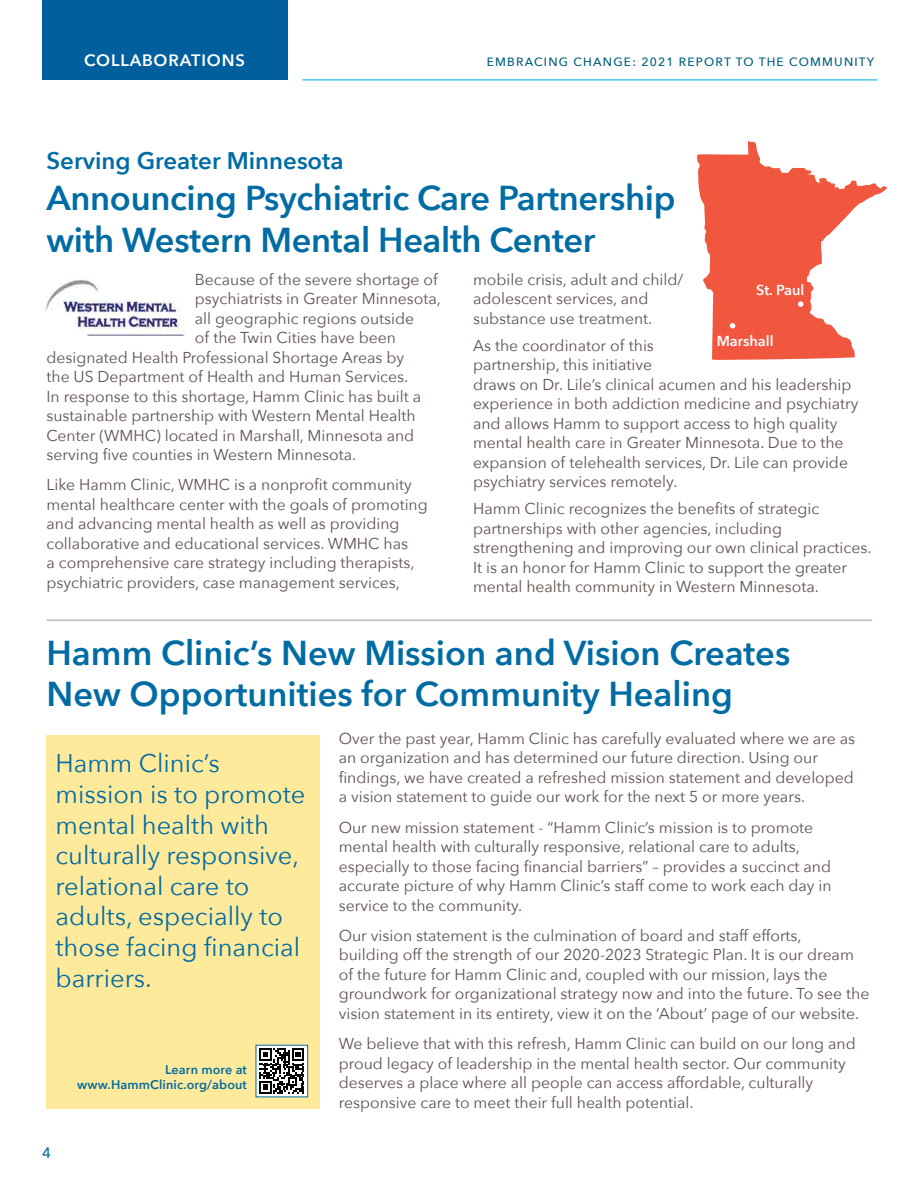
<style>
.page{position:relative;width:918px;height:1188px;background:#fff}
.page>*{position:absolute;margin:0;border:0;box-sizing:border-box;transform-origin:0 0}
.t1{font:600 34.5px/41.4px "Avenir Next";letter-spacing:-.01em;color:#006ca3}
.t2{font:25.5px/30.6px "Avenir Next";color:#006ca3}
.t3{font:600 24px "Avenir Next";color:#006ca3}
.t4{font:600 16.5px "Avenir Next";letter-spacing:.05em;color:#fff}
.t5{font:15.75px/19.5px "Avenir Next";color:#5e514e}
.t6{font:500 15px "Avenir Next";color:#006ca3}
.t7{font:600 14.4px "Avenir Next";color:#fff}
.t8{font:600 12.6px/14.7px "Avenir Next";letter-spacing:.01em;color:#006ca3;text-align:right}
.t9{font:500 12px "Avenir Next";letter-spacing:.1em;color:#005d7d}
</style>
<div class="page">
<div style="left:42px;top:0;width:245px;height:80px;background:#005f9c"></div>
<img style="left:45px;top:279px;width:140px;height:57px">
<hr style="left:46px;top:620px;width:826px;height:1px;background:#a39a97">
<svg style="left:697px;top:141px;width:190px;height:219px"></svg>
<hr style="left:302px;top:79px;width:575px;height:2px;background:#49c7ed">
<div style="left:46px;top:735px;width:274px;height:374px;background:#ffe99b"></div>
<div style="left:256px;top:1045px;width:52px;height:52px;background:#fff"></div>
<svg style="left:259px;top:1048px;width:45px;height:46px"></svg>
<p class="t4" style="left:84px;top:46px;width:162px">COLLABORATIONS</p>
<p class="t9" style="left:487px;top:51px;width:389px">EMBRACING CHANGE: 2021 REPORT TO THE COMMUNITY</p>
<p class="t3" style="left:46px;top:140px;width:299px">Serving Greater Minnesota</p>
<p class="t1" style="left:46px;top:177px;width:631px">Announcing Psychiatric Care Partnership with Western Mental Health Center</p>
<p class="t5" style="left:195px;top:269px;width:244px">Because of the severe shortage of</p>
<p class="t5" style="left:195px;top:288px;width:248px">psychiatrists in Greater Minnesota,</p>
<p class="t5" style="left:195px;top:308px;width:221px">all geographic regions outside</p>
<p class="t5" style="left:195px;top:327px;width:203px">of the Twin Cities have been</p>
<p class="t5" style="left:46px;top:347px;width:359px">designated Health Professional Shortage Areas by</p>
<p class="t5" style="left:46px;top:366px;width:363px">the US Department of Health and Human Services.</p>
<p class="t5" style="left:46px;top:386px;width:376px">In response to this shortage, Hamm Clinic has built a</p>
<p class="t5" style="left:46px;top:405px;width:371px">sustainable partnership with Western Mental Health</p>
<p class="t5" style="left:46px;top:425px;width:369px">Center (WMHC) located in Marshall, Minnesota and</p>
<p class="t5" style="left:46px;top:444px;width:311px">serving five counties in Western Minnesota.</p>
<p class="t5" style="left:46px;top:475px;width:383px">Like Hamm Clinic, WMHC is a nonprofit community mental healthcare center with the goals of promoting and advancing mental health as well as providing collaborative and educational services. WMHC has<br>a comprehensive care strategy including therapists, psychiatric providers, case management services,</p>
<p class="t5" style="left:473px;top:269px;width:212px">mobile crisis, adult and child/ adolescent services, and substance use treatment.</p>
<p class="t5" style="left:473px;top:335px;width:387px">As the coordinator of this<br>partnership, this initiative<br>draws on Dr. Lile’s clinical acumen and his leadership experience in both addiction medicine and psychiatry and allows Hamm to support access to high quality mental health care in Greater Minnesota. Due to the expansion of telehealth services, Dr. Lile can provide psychiatry services remotely.</p>
<p class="t5" style="left:473px;top:498px;width:400px">Hamm Clinic recognizes the benefits of strategic partnerships with other agencies, including strengthening and improving our own clinical practices.<br>It is an honor for Hamm Clinic to support the greater mental health community in Western Minnesota.</p>
<p class="t7" style="left:756px;top:278px;width:50px">St. Paul</p>
<p class="t7" style="left:717px;top:329px;width:58px">Marshall</p>
<p class="t1" style="left:46px;top:631px;width:745px">Hamm Clinic’s New Mission and Vision Creates<br>New Opportunities for Community Healing</p>
<p class="t2" style="left:56px;top:747px;width:252px">Hamm Clinic’s mission is to promote mental health with culturally responsive, relational care to adults, especially to those facing financial barriers.</p>
<p class="t6" style="left:42px;top:1140px;width:10px">4</p>
<p class="t8" style="left:77px;top:1062px;width:171px">Learn more at www.HammClinic.org/about</p>
<p class="t5" style="left:339px;top:728px;width:518px">Over the past year, Hamm Clinic has carefully evaluated where we are as an organization and has determined our future direction. Using our findings, we have created a refreshed mission statement and developed a vision statement to guide our work for the next 5 or more years.</p>
<p class="t5" style="left:339px;top:817px;width:494px">Our new mission statement - “Hamm Clinic’s mission is to promote mental health with culturally responsive, relational care to adults, especially to those facing financial barriers” – provides a succinct and accurate picture of why Hamm Clinic’s staff come to work each day in service to the community.</p>
<p class="t5" style="left:339px;top:925px;width:532px">Our vision statement is the culmination of board and staff efforts,<br>building off the strength of our 2020-2023 Strategic Plan. It is our dream of the future for Hamm Clinic and, coupled with our mission, lays the groundwork for organizational strategy now and into the future. To see the vision statement in its entirety, view it on the ‘About’ page of our website.</p>
<p class="t5" style="left:339px;top:1033px;width:519px">We believe that with this refresh, Hamm Clinic can build on our long and proud legacy of leadership in the mental health sector. Our community deserves a place where all people can access affordable, culturally responsive care to meet their full health potential.</p>
</div>
